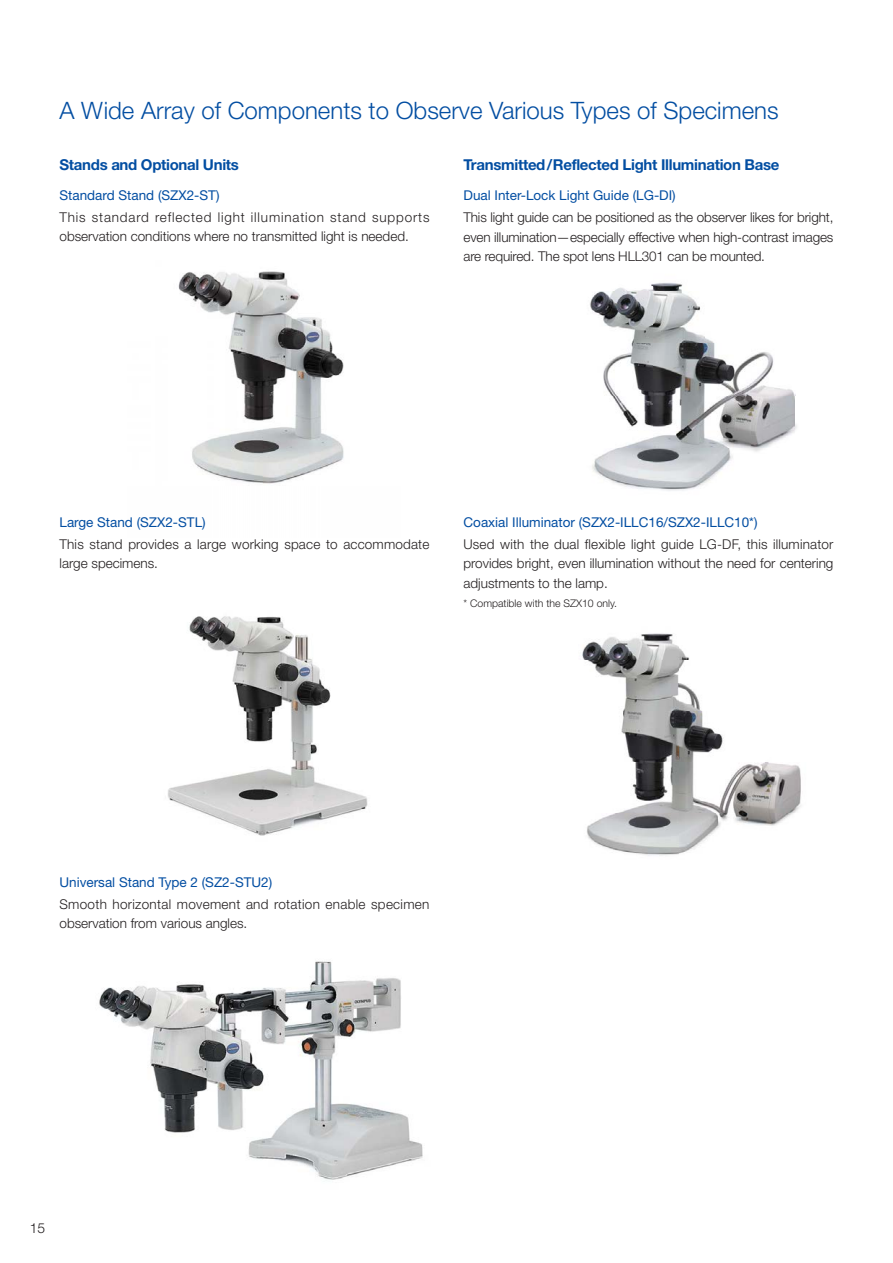
<style>
.page{position:relative;width:893px;height:1263px;background:#fff}
.page>*{position:absolute;margin:0;border:0;box-sizing:border-box;transform-origin:0 0}
.t1{font:300 24px "Helvetica Neue LT Std";color:#034ea2}
.t2{font:700 15px "Helvetica Neue LT Std";letter-spacing:-.02em;color:#034ea2}
.t3{font:300 13.8px "Helvetica Neue LT Std";color:#231f20}
.t4{font:300 13.5px/19.5px "Helvetica Neue LT Std";color:#231f20;text-align:justify}
.t5{font:300 13.5px/19.5px "Helvetica Neue LT Std";letter-spacing:.02em;color:#231f20}
.t6{font:13.5px "Helvetica Neue LT Std";color:#034ea2}
.t7{font:300 10.5px "Helvetica Neue LT Std";color:#231f20}
</style>
<div class="page">
<img style="left:178px;top:271px;width:166px;height:213px">
<img style="left:168px;top:616px;width:200px;height:220px">
<img style="left:99px;top:961px;width:324px;height:219px">
<img style="left:590px;top:283px;width:207px;height:208px">
<img style="left:582px;top:633px;width:219px;height:223px">
<h1 class="t1" style="left:60px;top:102px;width:720px">A Wide Array of Components to Observe Various Types of Specimens</h1>
<p class="t2" style="left:60px;top:159px;width:181px">Stands and Optional Units</p>
<p class="t2" style="left:463px;top:159px;width:318px">Transmitted/Reflected Light Illumination Base</p>
<p class="t6" style="left:60px;top:190px;width:162px">Standard Stand (SZX2-ST)</p>
<p class="t5" style="left:60px;top:209px;width:371px">This standard reflected light illumination stand supports observation conditions where no transmitted light is needed.</p>
<p class="t6" style="left:463px;top:190px;width:214px">Dual Inter-Lock Light Guide (LG-DI)</p>
<p class="t4" style="left:463px;top:209px;width:371px">This light guide can be positioned as the observer likes for bright, even illumination—especially effective when high-contrast images are required. The spot lens HLL301 can be mounted.</p>
<p class="t6" style="left:60px;top:517px;width:148px">Large Stand (SZX2-STL)</p>
<p class="t6" style="left:463px;top:517px;width:296px">Coaxial Illuminator (SZX2-ILLC16/SZX2-ILLC10*)</p>
<p class="t4" style="left:60px;top:536px;width:371px">This stand provides a large working space to accommodate large specimens.</p>
<p class="t4" style="left:463px;top:536px;width:371px">Used with the dual flexible light guide LG-DF, this illuminator provides bright, even illumination without the need for centering adjustments to the lamp.</p>
<p class="t7" style="left:463px;top:600px;width:155px">* Compatible with the SZX10 only.</p>
<p class="t6" style="left:60px;top:877px;width:214px">Universal Stand Type 2 (SZ2-STU2)</p>
<p class="t5" style="left:60px;top:896px;width:371px">Smooth horizontal movement and rotation enable specimen observation from various angles.</p>
<p class="t3" style="left:30px;top:1223px;width:17px">15</p>
</div>
